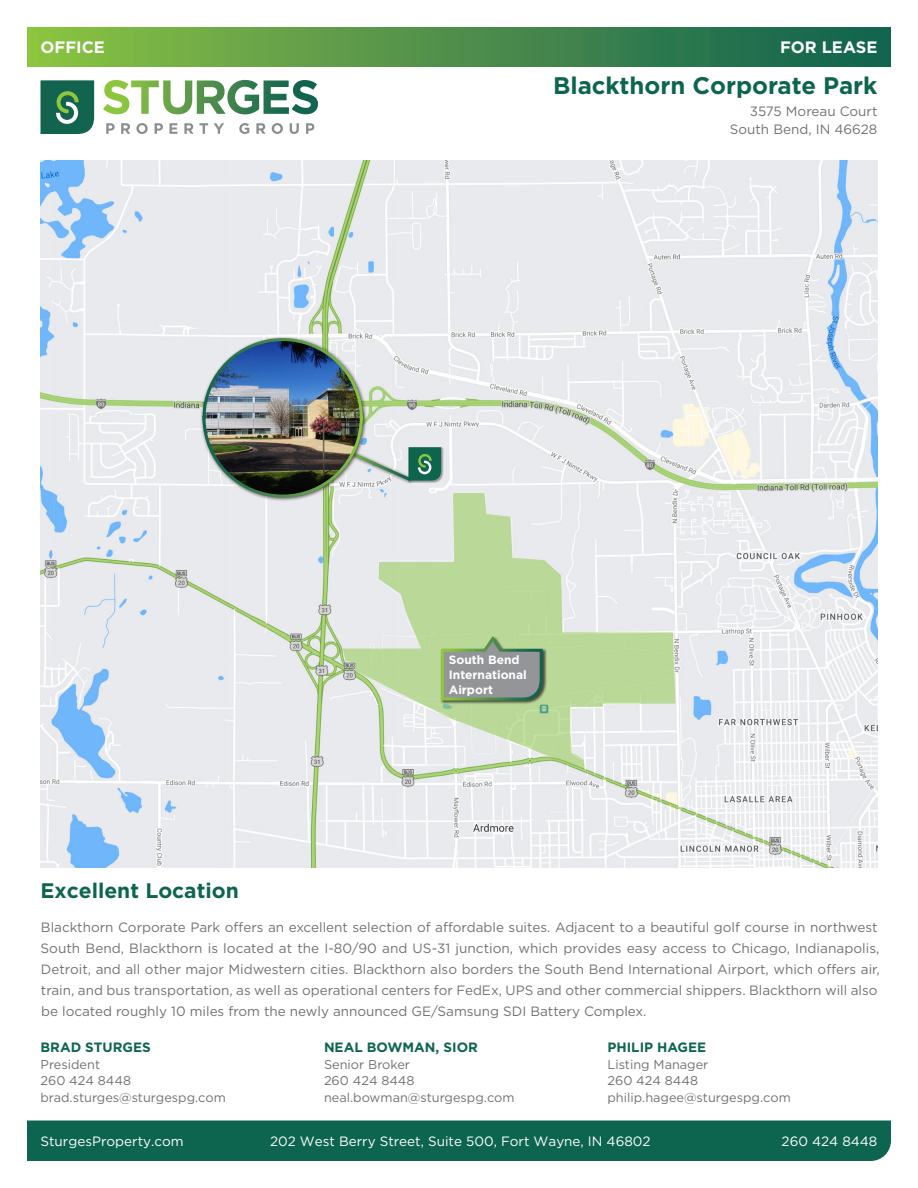
<style>
.page{position:relative;width:918px;height:1188px;background:#fff}
.page>*{position:absolute;margin:0;border:0;box-sizing:border-box;transform-origin:0 0}
.t1{font:700 24px "Gotham";color:#0d6550}
.SPG_1st_Page_Paragraph{font:700 21px "Gotham";color:#0d6550}
.t2{font:700 16.5px "Gotham";color:#fff}
.SPG_Paragraph{font:13.5px/21px "Gotham";color:#6f7275}
.t3{font:13.5px "Gotham";color:#fff}
.t4{font:700 13.5px "Gotham";color:#0d6550}
.t5{font:12.75px/16.5px "Gotham";color:#6f7275}
.t6{font:700 12px/15px "Gotham";color:#fff}
</style>
<div class="page">
<img style="left:40px;top:160px;width:838px;height:708px">
<div style="left:408px;top:447px;width:35px;height:36px;background:#231f20;opacity:.43"></div>
<svg style="left:364px;top:340px;width:77px;height:153px;background:#ced9d4"></svg>
<svg style="left:201px;top:79px;width:163px;height:789px;background:#cdd2d2"></svg>
<svg style="left:343px;top:493px;width:333px;height:276px;background:#d5e2ca"></svg>
<div style="left:27px;top:1120px;width:864px;height:41px;background:#0d6550"></div>
<div style="left:27px;top:27px;width:864px;height:40px;background:linear-gradient(to right,#8dc143,#0f6051)"></div>
<svg style="left:40px;top:80px;width:54px;height:54px;background:#2f785d"></svg>
<svg style="left:106px;top:123px;width:9px;height:11px"></svg>
<svg style="left:121px;top:123px;width:9px;height:11px"></svg>
<svg style="left:136px;top:123px;width:12px;height:11px"></svg>
<svg style="left:155px;top:123px;width:8px;height:11px"></svg>
<svg style="left:169px;top:123px;width:9px;height:11px"></svg>
<svg style="left:184px;top:123px;width:24px;height:11px"></svg>
<svg style="left:214px;top:123px;width:10px;height:11px"></svg>
<svg style="left:239px;top:123px;width:10px;height:11px"></svg>
<svg style="left:256px;top:123px;width:10px;height:11px"></svg>
<svg style="left:272px;top:123px;width:11px;height:11px"></svg>
<svg style="left:290px;top:123px;width:9px;height:11px"></svg>
<svg style="left:306px;top:123px;width:8px;height:11px"></svg>
<svg style="left:103px;top:80px;width:215px;height:34px"></svg>
<div style="left:440px;top:636px;width:107px;height:69px;background:#231f20;opacity:.75"></div>
<svg style="left:440px;top:633px;width:104px;height:69px;background:#91a18a"></svg>
<p class="t2" style="left:40px;top:37px;width:66px">OFFICE</p>
<p class="t2" style="left:780px;top:37px;width:99px">FOR LEASE</p>
<h1 class="t1" style="left:553px;top:70px;width:326px">Blackthorn Corporate Park</h1>
<p class="SPG_Paragraph" style="left:730px;top:102px;width:149px;line-height:18px;text-align:right">3575 Moreau Court<br>South Bend, IN 46628</p>
<p class="t6" style="left:449px;top:652px;width:79px">South Bend<br>International<br>Airport</p>
<p class="SPG_1st_Page_Paragraph" style="left:41px;top:877px;width:200px">Excellent Location</p>
<p class="SPG_Paragraph" style="left:41px;top:917px;width:841px">Blackthorn Corporate Park offers an excellent selection of affordable suites. Adjacent to a beautiful golf course in northwest South Bend, Blackthorn is located at the I-80/90 and US-31 junction, which provides easy access to Chicago, Indianapolis, Detroit, and all other major Midwestern cities. Blackthorn also borders the South Bend International Airport, which offers air, train, and bus transportation, as well as operational centers for FedEx, UPS and other commercial shippers. Blackthorn will also be located roughly 10 miles from the newly announced GE/Samsung SDI Battery Complex.</p>
<p class="t4" style="left:40px;top:1038px;width:112px">BRAD STURGES</p>
<p class="t5" style="left:40px;top:1056px;width:187px">President<br>260 424 8448 brad.sturges@sturgespg.com</p>
<p class="t4" style="left:324px;top:1038px;width:155px">NEAL BOWMAN, SIOR</p>
<p class="t5" style="left:324px;top:1056px;width:192px">Senior Broker<br>260 424 8448 neal.bowman@sturgespg.com</p>
<p class="t4" style="left:608px;top:1038px;width:100px">PHILIP HAGEE</p>
<p class="t5" style="left:608px;top:1056px;width:185px">Listing Manager<br>260 424 8448 philip.hagee@sturgespg.com</p>
<p class="t3" style="left:40px;top:1133px;width:145px">SturgesProperty.com</p>
<p class="t3" style="left:270px;top:1133px;width:382px">202 West Berry Street, Suite 500, Fort Wayne, IN 46802</p>
<p class="t3" style="left:782px;top:1133px;width:97px">260 424 8448</p>
</div>
